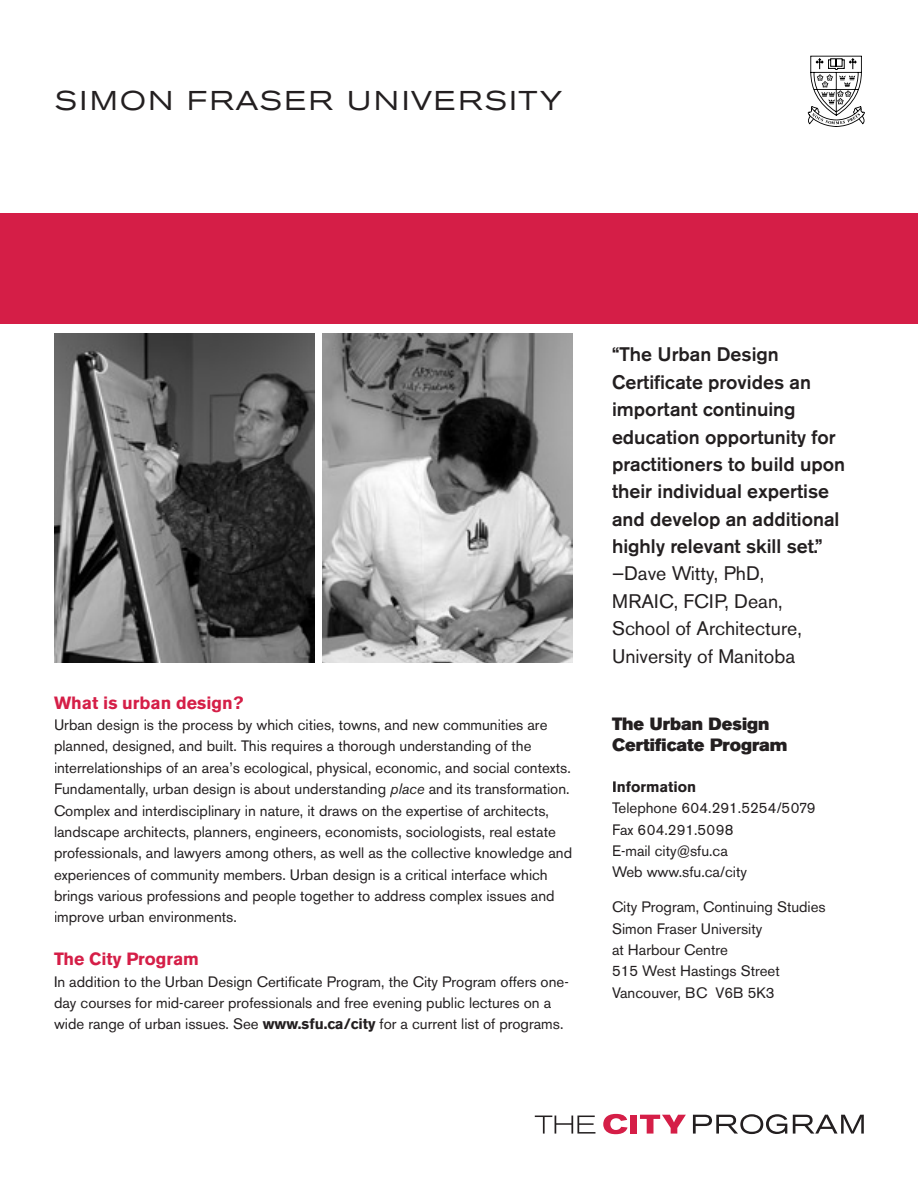
<style>
.page{position:relative;width:918px;height:1188px;background:#fff}
.page>*{position:absolute;margin:0;border:0;box-sizing:border-box;transform-origin:0 0}
.t1{font:expanded 27px "Akzidenz Grotesk BE";letter-spacing:.09em;color:#231f20}
.t2{font:500 19.5px/27.3px "Akzidenz Grotesk BE";color:#231f20}
.t3{font:19.5px/27.3px "Akzidenz Grotesk BE";color:#231f20}
.t4{font:700 17.7px "Akzidenz Grotesk BE";color:#d51e47}
.t5{font:17.7px/21.3px "Akzidenz Grotesk BE Super";color:#231f20}
.t6{font:15px/21.3px "Akzidenz Grotesk BE";color:#231f20}
.t7{font:700 15px "Akzidenz Grotesk BE";color:#231f20}
.s1{font-style:italic}
.s2{font-weight:700}
</style>
<div class="page">
<img style="left:54px;top:333px;width:261px;height:330px">
<div style="left:0;top:214px;width:918px;height:110px;background:#d51e47"></div>
<img style="left:323px;top:334px;width:250px;height:329px">
<svg style="left:535px;top:1116px;width:60px;height:18px"></svg>
<svg style="left:603px;top:1114px;width:25px;height:20px"></svg>
<div style="left:631px;top:1115px;width:6px;height:19px;background:#d51e47"></div>
<svg style="left:640px;top:1115px;width:46px;height:19px"></svg>
<svg style="left:693px;top:1114px;width:94px;height:20px"></svg>
<svg style="left:793px;top:1115px;width:71px;height:19px"></svg>
<svg style="left:808px;top:56px;width:57px;height:71px"></svg>
<h1 class="t1" style="left:55px;top:85px;width:508px">SIMON FRASER UNIVERSITY</h1>
<p class="t4" style="left:54px;top:692px;width:191px">What is urban design?</p>
<p class="t6" style="left:54px;top:714px;width:520px">Urban design is the process by which cities, towns, and new communities are planned, designed, and built. This requires a thorough understanding of the interrelationships of an area’s ecological, physical, economic, and social contexts.<br>Fundamentally, urban design is about understanding <span class="s1">place</span> and its transformation.<br>Complex and interdisciplinary in nature, it draws on the expertise of architects, landscape architects, planners, engineers, economists, sociologists, real estate professionals, and lawyers among others, as well as the collective knowledge and experiences of community members. Urban design is a critical interface which brings various professions and people together to address complex issues and improve urban environments.</p>
<p class="t4" style="left:54px;top:949px;width:147px">The City Program</p>
<p class="t6" style="left:54px;top:971px;width:516px">In addition to the Urban Design Certificate Program, the City Program offers one&shy;day courses for mid-career professionals and free evening public lectures on a wide range of urban issues. See <span class="s2">www.sfu.ca/city</span> for a current list of programs.</p>
<h2 class="t2" style="left:612px;top:341px;width:235px">“The Urban Design<br>Certificate provides an important continuing education opportunity for practitioners to build upon their individual expertise and develop an additional highly relevant skill set.”</h2>
<h2 class="t3" style="left:612px;top:560px;width:191px">—Dave Witty, PhD,<br>MRAIC, FCIP, Dean,<br>School of Architecture,<br>University of Manitoba</h2>
<p class="t5" style="left:612px;top:713px;width:177px">The Urban Design<br>Certificate Program</p>
<p class="t7" style="left:612px;top:778px;width:86px">Information</p>
<p class="t6" style="left:612px;top:797px;width:205px">Telephone 604.291.5254/5079<br>Fax 604.291.5098<br>E-mail city@sfu.ca<br>Web www.sfu.ca/city</p>
<p class="t6" style="left:612px;top:896px;width:215px">City Program, Continuing Studies<br>Simon Fraser University<br>at Harbour Centre<br>515 West Hastings Street<br>Vancouver, BC V6B 5K3</p>
</div>
